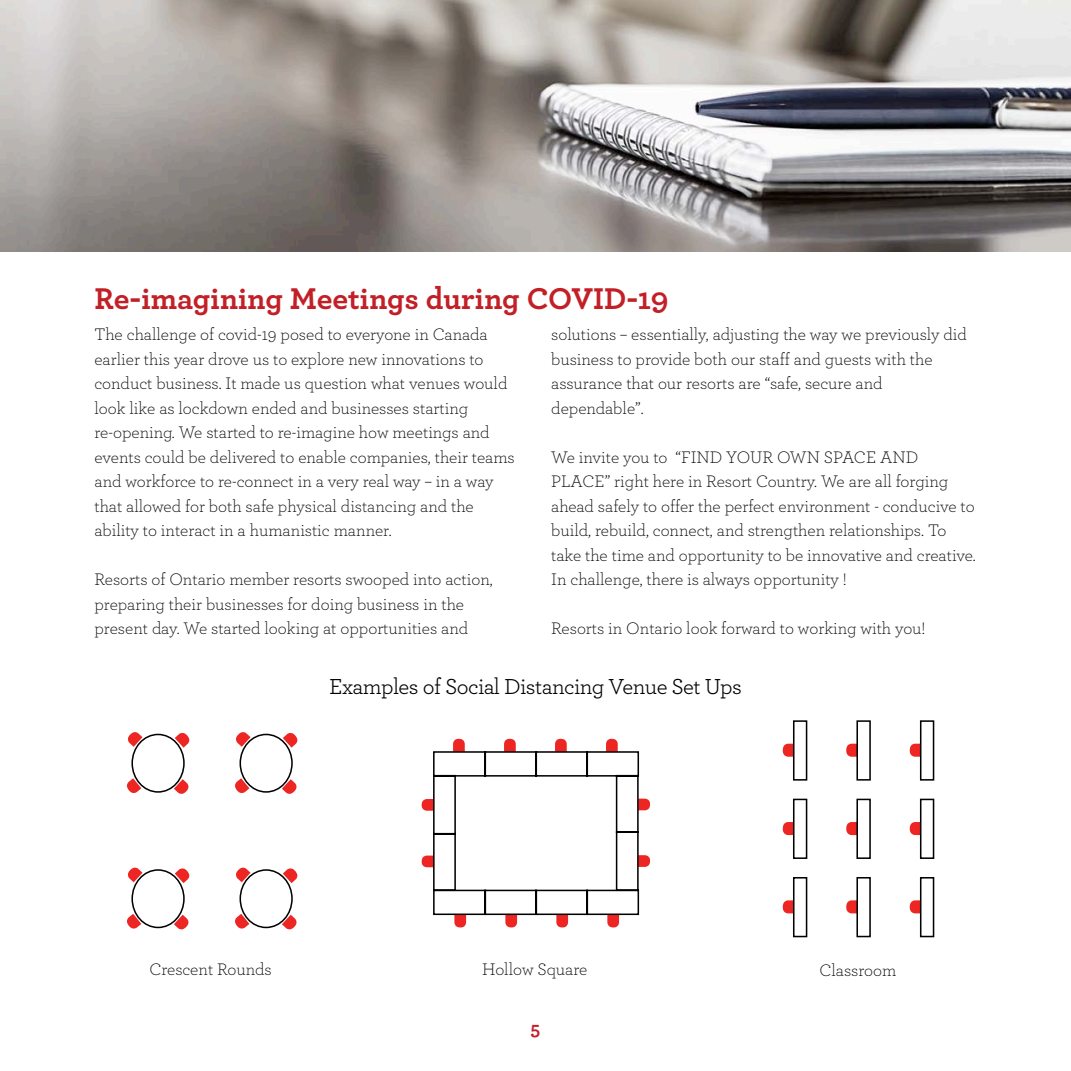
<style>
.page{position:relative;width:1071px;height:1071px;background:#fff}
.page>*{position:absolute;margin:0;border:0;box-sizing:border-box;transform-origin:0 0}
.t1{font:700 31.5px "Archer";color:#c22026}
.t2{font:22.75px "Archer";letter-spacing:-.025em;color:#000}
.t3{font:700 19.25px "Archer";color:#c22026}
.t4{font:300 17.5px/24.5px "Archer";color:#000}
</style>
<div class="page">
<svg style="left:174px;top:779px;width:15px;height:15px"></svg>
<svg style="left:127px;top:778px;width:14px;height:15px"></svg>
<svg style="left:175px;top:732px;width:15px;height:16px"></svg>
<svg style="left:127px;top:732px;width:16px;height:15px"></svg>
<div style="left:131px;top:734px;width:54px;height:59px;border:2px solid #010101;border-radius:50%"></div>
<svg style="left:282px;top:779px;width:15px;height:15px"></svg>
<svg style="left:235px;top:778px;width:14px;height:15px"></svg>
<svg style="left:283px;top:732px;width:15px;height:16px"></svg>
<svg style="left:236px;top:732px;width:15px;height:15px"></svg>
<div style="left:240px;top:734px;width:53px;height:59px;border:2px solid #010101;border-radius:50%"></div>
<svg style="left:127px;top:867px;width:171px;height:63px"></svg>
<svg style="left:422px;top:856px;width:10px;height:11px"></svg>
<svg style="left:422px;top:799px;width:10px;height:12px"></svg>
<svg style="left:640px;top:799px;width:10px;height:11px"></svg>
<svg style="left:640px;top:855px;width:10px;height:12px"></svg>
<svg style="left:432px;top:738px;width:208px;height:190px"></svg>
<svg style="left:782px;top:720px;width:153px;height:217px"></svg>
<img style="left:0;top:0;width:1071px;height:252px">
<p class="t1" style="left:94px;top:273px;width:576px">Re-imagining Meetings during COVID-19</p>
<p class="t4" style="left:94px;top:321px;width:414px">The challenge of covid-19 posed to everyone in Canada earlier this year drove us to explore new innovations to conduct business. It made us question what venues would look like as lockdown ended and businesses starting</p>
<p class="t4" style="left:94px;top:419px;width:422px">re-opening. We started to re-imagine how meetings and events could be delivered to enable companies, their teams and workforce to re-connect in a very real way – in a way that allowed for both safe physical distancing and the ability to interact in a humanistic manner.</p>
<p class="t4" style="left:94px;top:566px;width:400px">Resorts of Ontario member resorts swooped into action, preparing their businesses for doing business in the present day. We started looking at opportunities and</p>
<p class="t4" style="left:551px;top:321px;width:417px">solutions – essentially, adjusting the way we previously did business to provide both our staff and guests with the assurance that our resorts are “safe, secure and dependable”.</p>
<p class="t4" style="left:551px;top:444px;width:425px">We invite you to “FIND YOUR OWN SPACE AND PLACE” right here in Resort Country. We are all forging ahead safely to offer the perfect environment - conducive to build, rebuild, connect, and strengthen relationships. To</p>
<p class="t4" style="left:551px;top:542px;width:426px">take the time and opportunity to be innovative and creative.<br>In challenge, there is always opportunity !</p>
<p class="t4" style="left:551px;top:615px;width:376px">Resorts in Ontario look forward to working with you!</p>
<p class="t2" style="left:329px;top:671px;width:414px">Examples of Social Distancing Venue Set Ups</p>
<p class="t4" style="left:150px;top:956px;width:124px">Crescent Rounds</p>
<p class="t4" style="left:482px;top:956px;width:107px">Hollow Square</p>
<p class="t4" style="left:819px;top:957px;width:79px">Classroom</p>
<p class="t3" style="left:531px;top:1013px;width:11px">5</p>
</div>
